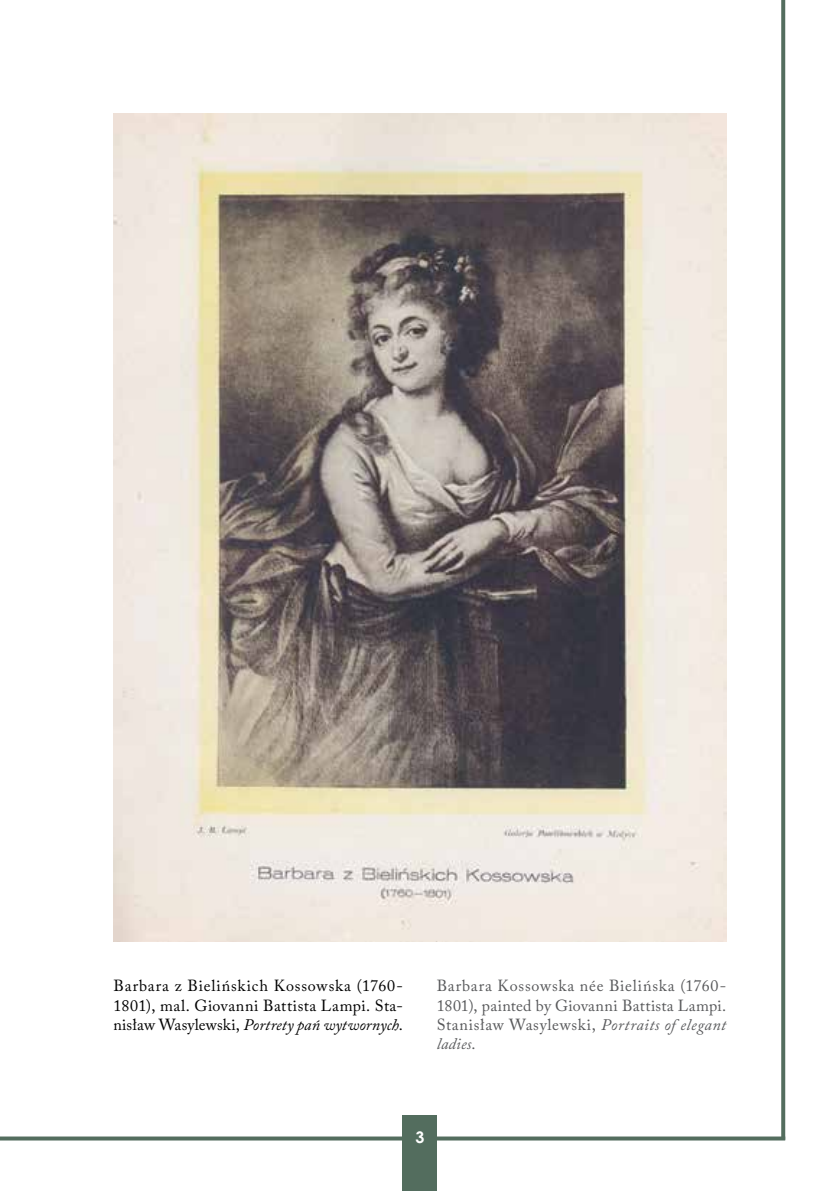
<style>
.page{position:relative;width:840px;height:1191px;background:#fff}
.page>*{position:absolute;margin:0;border:0;box-sizing:border-box;transform-origin:0 0}
.t1{font:16px/19.2px "Adobe Caslon Pro";letter-spacing:.03em;color:#58595b;text-align:justify}
.t2{font:16px/19.2px "Adobe Caslon Pro";letter-spacing:.035em;color:#000;text-align:justify}
.t3{font:700 16px "Century Gothic";color:#fff}
.s1{font-style:italic}
</style>
<div class="page">
<svg style="left:0;top:1136px;width:784px;height:4px;background:#697f72"></svg>
<svg style="left:780px;top:0;width:4px;height:1139px;fill:#536d5e"></svg>
<div style="left:403px;top:1115px;width:34px;height:76px;background:#536d5e"></div>
<img style="left:113px;top:113px;width:612px;height:828px">
<p class="t2" style="left:113px;top:976px;width:291px">Barbara z Bielińskich Kossowska (1760- 1801), mal. Giovanni Battista Lampi. Sta&shy;nisław Wasylewski, <span class="s1">Portrety pań wytwornych</span>.</p>
<p class="t1" style="left:436px;top:976px;width:291px">Barbara Kossowska née Bielińska (1760- 1801), painted by Giovanni Battista Lampi.<br>Stanisław Wasylewski, <span class="s1">Portraits of elegant ladies</span>.</p>
<p class="t3" style="left:415px;top:1125px;width:10px">3</p>
</div>
